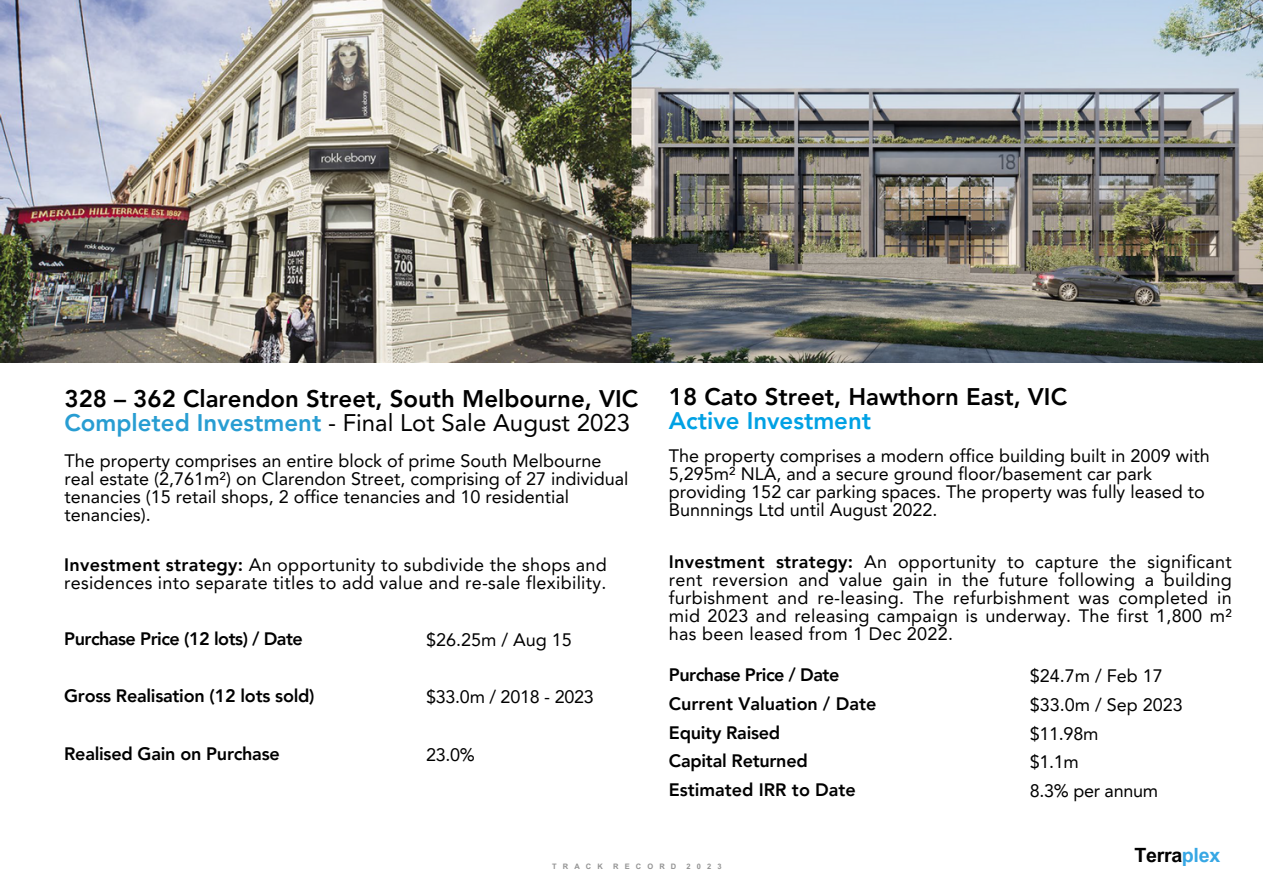
<style>
.page{position:relative;width:1264px;height:893px;background:#fff}
.page>*{position:absolute;margin:0;border:0;box-sizing:border-box;transform-origin:0 0}
.t1{font:800 24px "Avenir LT Pro";color:#000}
.t2{font:24px "Avenir LT Pro";color:#000}
.t3{font:800 24px "Avenir LT Pro";color:#00a1e4}
.t4{font:700 19.65px "Arial MT Pro";letter-spacing:-.015em;color:#000}
.t5{font:18px/18px "Avenir LT Pro";color:#000}
.t6{font:800 18px "Avenir LT Pro";letter-spacing:-.015em;color:#000}
.t7{font:700 7.5px "Arial MT Pro";letter-spacing:.82em;color:#939393}
.s1{font-weight:800;color:#289dd2}
.s2{font-weight:800}
.s3{color:#37a7e4}
</style>
<div class="page">
<img style="left:0;top:0;width:1262px;height:362px">
<p class="t1" style="left:64px;top:388px;width:575px">328 – 362 Clarendon Street, South Melbourne, VIC</p>
<p class="t2" style="left:64px;top:412px;width:567px"><span class="s1">Completed Investment</span> - Final Lot Sale August 2023</p>
<p class="t5" style="left:64px;top:453px;width:565px">The property comprises an entire block of prime South Melbourne real estate (2,761m²) on Clarendon Street, comprising of 27 individual tenancies (15 retail shops, 2 office tenancies and 10 residential tenancies).</p>
<p class="t5" style="left:64px;top:556px;width:544px"><span class="s2">Investment strategy:</span> An opportunity to subdivide the shops and residences into separate titles to add value and re-sale flexibility.</p>
<p class="t6" style="left:64px;top:631px;width:240px">Purchase Price (12 lots) / Date</p>
<p class="t5" style="left:426px;top:632px;width:147px">$26.25m / Aug 15</p>
<p class="t6" style="left:64px;top:688px;width:252px">Gross Realisation (12 lots sold)</p>
<p class="t5" style="left:426px;top:689px;width:169px">$33.0m / 2018 - 2023</p>
<p class="t6" style="left:64px;top:745px;width:217px">Realised Gain on Purchase</p>
<p class="t5" style="left:426px;top:746px;width:50px">23.0%</p>
<p class="t1" style="left:669px;top:386px;width:399px">18 Cato Street, Hawthorn East, VIC</p>
<p class="t3" style="left:669px;top:410px;width:204px">Active Investment</p>
<p class="t5" style="left:669px;top:448px;width:542px">The property comprises a modern office building built in 2009 with 5,295m² NLA, and a secure ground floor/basement car park providing 152 car parking spaces. The property was fully leased to Bunnnings Ltd until August 2022.</p>
<p class="t5" style="left:669px;top:554px;width:564px;text-align:justify"><span class="s2">Investment strategy:</span> An opportunity to capture the significant rent reversion and value gain in the future following a building furbishment and re-leasing. The refurbishment was completed in mid 2023 and releasing campaign is underway. The first 1,800 m² has been leased from 1 Dec 2022.</p>
<p class="t6" style="left:669px;top:667px;width:172px">Purchase Price / Date</p>
<p class="t5" style="left:1029px;top:668px;width:135px">$24.7m / Feb 17</p>
<p class="t6" style="left:669px;top:696px;width:209px">Current Valuation / Date</p>
<p class="t5" style="left:1029px;top:697px;width:155px">$33.0m / Sep 2023</p>
<p class="t6" style="left:669px;top:724px;width:113px">Equity Raised</p>
<p class="t5" style="left:1029px;top:725px;width:70px">$11.98m</p>
<p class="t6" style="left:669px;top:753px;width:140px">Capital Returned</p>
<p class="t5" style="left:1029px;top:754px;width:51px">$1.1m</p>
<p class="t6" style="left:669px;top:782px;width:188px">Estimated IRR to Date</p>
<p class="t5" style="left:1029px;top:782px;width:130px">8.3% per annum</p>
<p class="t7" style="left:552px;top:862px;width:52px">TRACK</p>
<p class="t7" style="left:613px;top:862px;width:65px">RECORD</p>
<p class="t7" style="left:686px;top:862px;width:37px">2023</p>
<p class="t4" style="left:1134px;top:847px;width:87px">Terra<span class="s3">plex</span></p>
</div>
